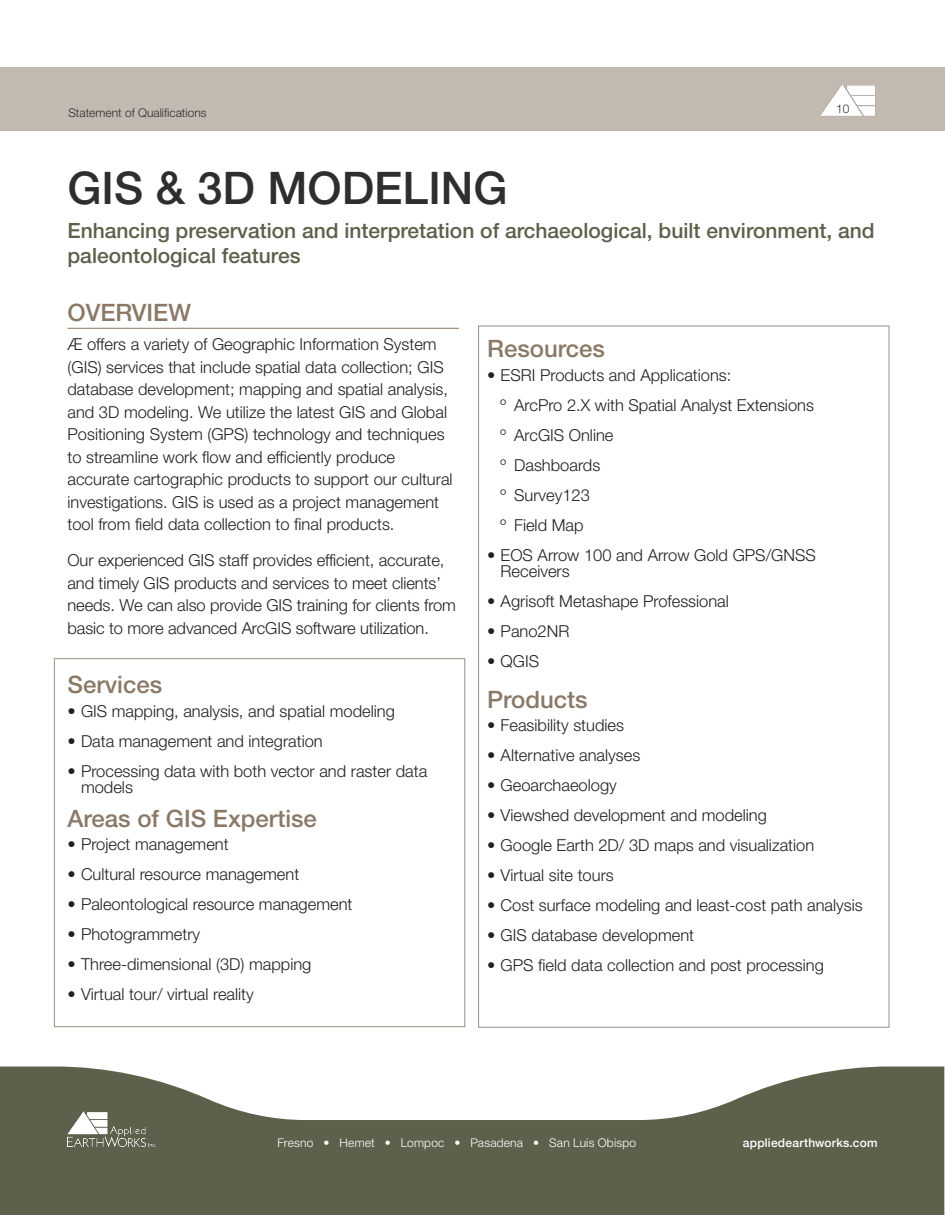
<style>
.page{position:relative;width:945px;height:1215px;background:#fff}
.page>*{position:absolute;margin:0;border:0;box-sizing:border-box;transform-origin:0 0}
.Content_Titles_for_E{font:500 45px "Helvetica Neue LT Std";color:#2e2e2e}
.Serivces{font:500 24px "Helvetica Neue LT Std";color:#8a7967}
.Subtitiles_from_Sect{font:500 24px "Helvetica Neue LT Std";color:#8a7967}
.Text_after_Titles{font:500 21px/25.5px "Helvetica Neue LT Std";color:#5f604b}
.Basic_Font{font:300 16.5px/22.5px "Helvetica Neue LT Std";color:#231f20}
.t1{font:300 12px "Helvetica Neue LT Std";letter-spacing:.015em;color:#fff}
.t2{font:300 12px "Helvetica Neue LT Std";color:#2e2e2e}
.t3{font:500 12px "Helvetica Neue";letter-spacing:.015em;color:#fff}
</style>
<div class="page">
<hr style="left:68px;top:328px;width:391px;height:1px;background:#8a7967">
<div style="left:0;top:68px;width:944px;height:63px;background:#c2b9b0"></div>
<svg style="left:0;top:1066px;width:944px;height:149px;fill:#5f604b"></svg>
<img style="left:68px;top:1111px;width:87px;height:36px">
<img style="left:821px;top:84px;width:54px;height:32px">
<p class="t2" style="left:68px;top:105px;width:140px">Statement of Qualifications</p>
<p class="t2" style="left:836px;top:101px;width:15px">10</p>
<p class="Content_Titles_for_E" style="left:68px;top:161px;width:442px">GIS &amp; 3D MODELING</p>
<p class="Text_after_Titles" style="left:68px;top:217px;width:809px">Enhancing preservation and interpretation of archaeological, built environment, and paleontological features</p>
<p class="Subtitiles_from_Sect" style="left:68px;top:298px;width:125px">OVERVIEW</p>
<p class="Basic_Font" style="left:68px;top:333px;width:387px">Æ offers a variety of Geographic Information System (GIS) services that include spatial data collection; GIS database development; mapping and spatial analysis, and 3D modeling. We utilize the latest GIS and Global Positioning System (GPS) technology and techniques to streamline work flow and efficiently produce accurate cartographic products to support our cultural investigations. GIS is used as a project management tool from field data collection to final products.</p>
<p class="Basic_Font" style="left:68px;top:549px;width:390px">Our experienced GIS staff provides efficient, accurate, and timely GIS products and services to meet clients’ needs. We can also provide GIS training for clients from basic to more advanced ArcGIS software utilization.</p>
<p class="Serivces" style="left:68px;top:670px;width:96px">Services</p>
<p class="Basic_Font" style="left:68px;top:699px;width:329px">• GIS mapping, analysis, and spatial modeling</p>
<p class="Basic_Font" style="left:68px;top:729px;width:257px">• Data management and integration</p>
<p class="Basic_Font" style="left:81px;top:762px;width:348px;line-height:16.5px;text-indent:-14px">• Processing data with both vector and raster data models</p>
<p class="Serivces" style="left:68px;top:804px;width:251px">Areas of GIS Expertise</p>
<p class="Basic_Font" style="left:68px;top:833px;width:163px">• Project management</p>
<p class="Basic_Font" style="left:68px;top:863px;width:233px">• Cultural resource management</p>
<p class="Basic_Font" style="left:68px;top:893px;width:286px">• Paleontological resource management</p>
<p class="Basic_Font" style="left:68px;top:923px;width:134px">• Photogrammetry</p>
<p class="Basic_Font" style="left:68px;top:953px;width:245px">• Three-dimensional (3D) mapping</p>
<p class="Basic_Font" style="left:68px;top:983px;width:188px">• Virtual tour/ virtual reality</p>
<p class="Serivces" style="left:487px;top:335px;width:119px">Resources</p>
<p class="Basic_Font" style="left:487px;top:363px;width:246px">• ESRI Products and Applications:</p>
<p class="Basic_Font" style="left:501px;top:393px;width:315px">º ArcPro 2.X with Spatial Analyst Extensions</p>
<p class="Basic_Font" style="left:501px;top:423px;width:114px">º ArcGIS Online</p>
<p class="Basic_Font" style="left:501px;top:453px;width:101px">º Dashboards</p>
<p class="Basic_Font" style="left:501px;top:483px;width:91px">º Survey123</p>
<p class="Basic_Font" style="left:501px;top:513px;width:84px">º Field Map</p>
<p class="Basic_Font" style="left:501px;top:546px;width:317px;line-height:16.5px;text-indent:-14px">• EOS Arrow 100 and Arrow Gold GPS/GNSS<br>Receivers</p>
<p class="Basic_Font" style="left:487px;top:590px;width:243px">• Agrisoft Metashape Professional</p>
<p class="Basic_Font" style="left:487px;top:620px;width:84px">• Pano2NR</p>
<p class="Basic_Font" style="left:487px;top:650px;width:54px">• QGIS</p>
<p class="Serivces" style="left:487px;top:685px;width:102px">Products</p>
<p class="Basic_Font" style="left:487px;top:714px;width:138px">• Feasibility studies</p>
<p class="Basic_Font" style="left:487px;top:744px;width:155px">• Alternative analyses</p>
<p class="Basic_Font" style="left:487px;top:774px;width:131px">• Geoarchaeology</p>
<p class="Basic_Font" style="left:487px;top:804px;width:281px">• Viewshed development and modeling</p>
<p class="Basic_Font" style="left:487px;top:834px;width:329px">• Google Earth 2D/ 3D maps and visualization</p>
<p class="Basic_Font" style="left:487px;top:864px;width:128px">• Virtual site tours</p>
<p class="Basic_Font" style="left:487px;top:894px;width:377px">• Cost surface modeling and least-cost path analysis</p>
<p class="Basic_Font" style="left:487px;top:924px;width:208px">• GIS database development</p>
<p class="Basic_Font" style="left:487px;top:954px;width:338px">• GPS field data collection and post processing</p>
<p class="t1" style="left:278px;top:1135px;width:360px">Fresno • Hemet • Lompoc • Pasadena • San Luis Obispo</p>
<p class="t3" style="left:743px;top:1133px;width:136px">appliedearthworks.com</p>
</div>
